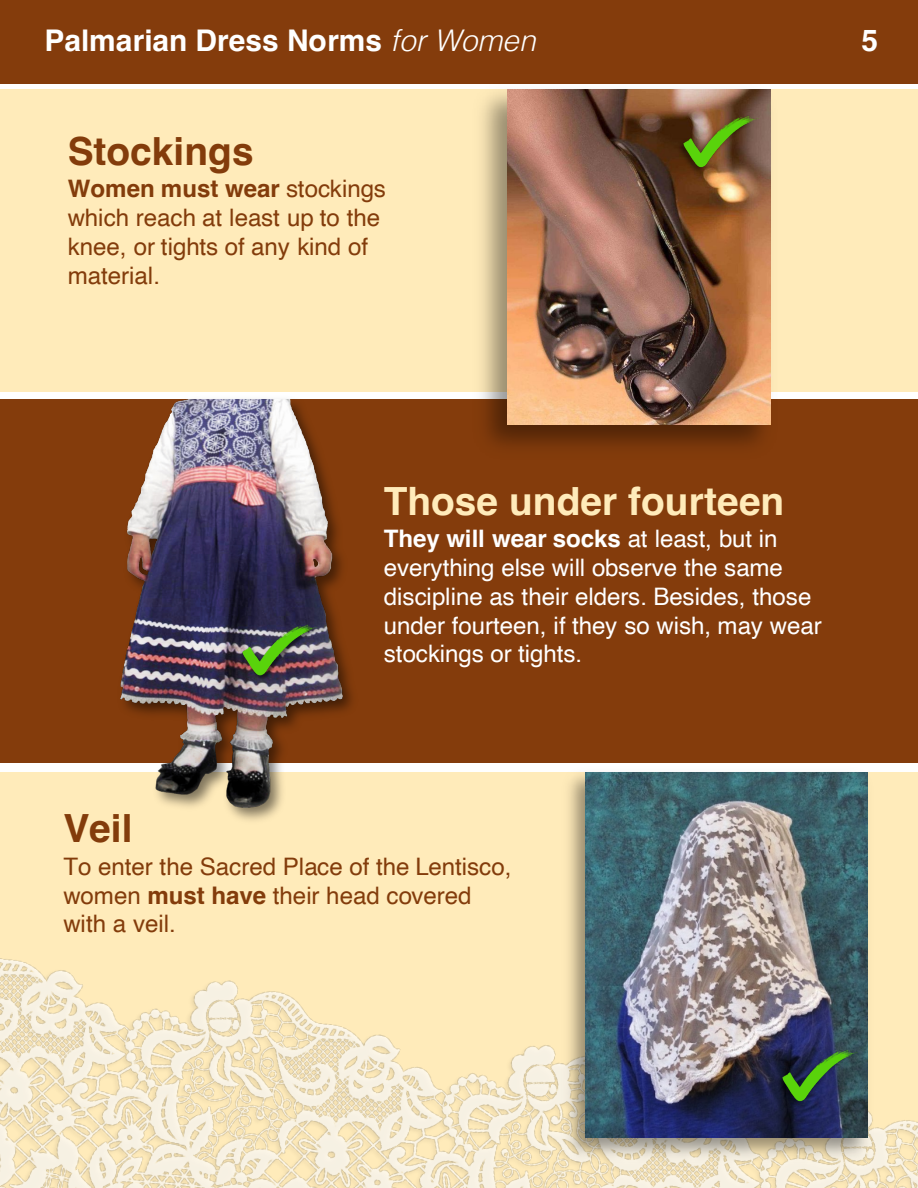
<style>
.page{position:relative;width:918px;height:1188px;background:#fff}
.page>*{position:absolute;margin:0;border:0;box-sizing:border-box;transform-origin:0 0}
.t1{font:700 38.85px "Helvetica";color:#ffebba}
.t2{font:700 38.85px "Helvetica";color:#833c0b}
.t3{font:700 29.85px "Helvetica";color:#fff}
.t4{font:24.15px/29px "Helvetica";letter-spacing:-.005em;color:#833c0b}
.t5{font:24.15px/28.8px "Helvetica";letter-spacing:-.005em;color:#fff}
.s1{font-weight:300;font-style:italic}
.s2{font-weight:700}
</style>
<div class="page">
<div style="left:0;top:90px;width:918px;height:302px;background:#ffebba"></div>
<div style="left:0;top:400px;width:918px;height:363px;background:#843c0c"></div>
<div style="left:0;top:0;width:918px;height:84px;background:#843c0c"></div>
<img style="left:466px;top:89px;width:318px;height:358px">
<img style="left:507px;top:90px;width:264px;height:335px">
<div style="left:0;top:772px;width:918px;height:416px;background:#ffebba"></div>
<img style="left:662px;top:95px;width:99px;height:97px">
<img style="left:672px;top:98px;width:86px;height:84px">
<img style="left:0;top:958px;width:918px;height:230px">
<img style="left:556px;top:772px;width:322px;height:395px">
<img style="left:586px;top:772px;width:282px;height:366px">
<img style="left:761px;top:1030px;width:99px;height:96px">
<img style="left:771px;top:1033px;width:86px;height:84px">
<img style="left:117px;top:399px;width:242px;height:422px">
<img style="left:120px;top:400px;width:222px;height:407px">
<img style="left:318px;top:625px;width:3px;height:55px">
<img style="left:232px;top:607px;width:86px;height:84px">
<p class="t3" style="left:45px;top:28px;width:493px">Palmarian Dress Norms <span class="s1">for Women</span></p>
<p class="t3" style="left:861px;top:28px;width:18px">5</p>
<h1 class="t2" style="left:68px;top:135px;width:188px">Stockings</h1>
<p class="t4" style="left:68px;top:175px;width:320px"><span class="s2">Women must wear</span> stockings which reach at least up to the knee, or tights of any kind of material.</p>
<h1 class="t1" style="left:384px;top:486px;width:402px">Those under fourteen</h1>
<p class="t5" style="left:384px;top:526px;width:440px"><span class="s2">They will wear socks</span> at least, but in everything else will observe the same discipline as their elders. Besides, those under fourteen, if they so wish, may wear stockings or tights.</p>
<h1 class="t2" style="left:63px;top:813px;width:71px">Veil</h1>
<p class="t4" style="left:63px;top:853px;width:450px">To enter the Sacred Place of the Lentisco, women <span class="s2">must have</span> their head covered with a veil.</p>
</div>
